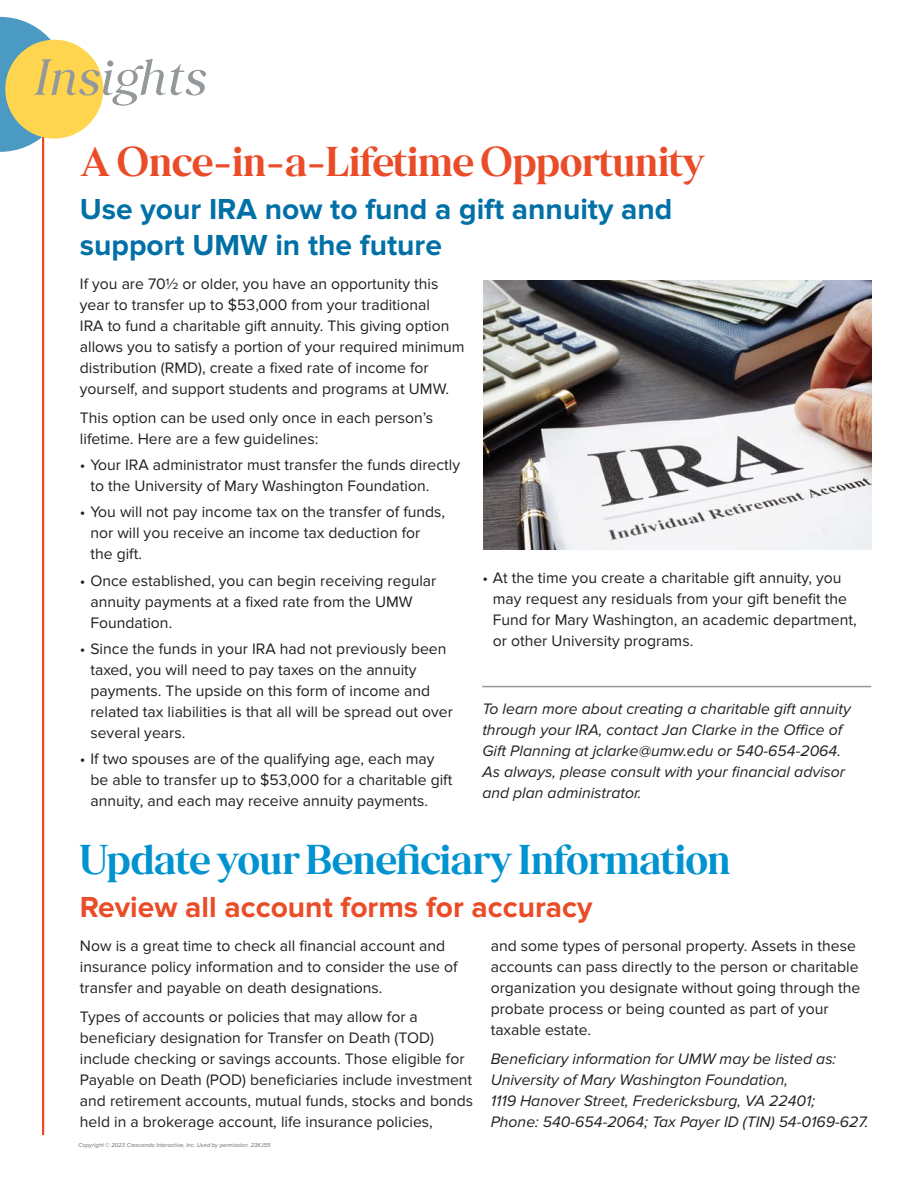
<style>
.page{position:relative;width:918px;height:1188px;background:#fff}
.page>*{position:absolute;margin:0;border:0;box-sizing:border-box;transform-origin:0 0}
.t1{font:italic 51px "Stroma";color:#93989b}
.t2{font:700 42px "Stroma";letter-spacing:-.02em;color:#0093d0}
.t3{font:700 42px "Stroma";letter-spacing:-.02em;color:#ea4c28}
.t4{font:700 30px/36px "Proxima Nova";color:#0070a6}
.t5{font:700 30px "Proxima Nova";color:#ea4c28}
.t6{font:15.75px/21px "Proxima Nova";color:#231f20}
.t7{font:italic 15.75px/21px "Proxima Nova";color:#231f20}
.t8{font:italic 6px "Proxima Nova";color:#6d6e71}
</style>
<div class="page">
<hr style="left:42px;top:78px;width:2px;height:1057px;background:#ea4c28">
<svg style="left:0;top:17px;width:68px;height:135px"></svg>
<div style="left:5px;top:40px;width:98px;height:99px;background:#ffd44f;border-radius:50%"></div>
<hr style="left:482px;top:686px;width:389px;height:1px;background:#93989b">
<img style="left:484px;top:280px;width:387px;height:270px">
<h1 class="t1" style="left:34px;top:46px;width:175px">Insights</h1>
<h2 class="t3" style="left:80px;top:137px;width:627px">A Once-in-a-Lifetime Opportunity</h2>
<h3 class="t4" style="left:80px;top:192px;width:594px">Use your IRA now to fund a gift annuity and support UMW in the future</h3>
<p class="t6" style="left:80px;top:274px;width:386px">If you are 70½ or older, you have an opportunity this year to transfer up to $53,000 from your traditional<br>IRA to fund a charitable gift annuity. This giving option allows you to satisfy a portion of your required minimum distribution (RMD), create a fixed rate of income for yourself, and support students and programs at UMW.</p>
<p class="t6" style="left:80px;top:408px;width:355px">This option can be used only once in each person’s lifetime. Here are a few guidelines:</p>
<p class="t6" style="left:90px;top:455px;width:371px;text-indent:-11px">• Your IRA administrator must transfer the funds directly to the University of Mary Washington Foundation.</p>
<p class="t6" style="left:90px;top:502px;width:356px;text-indent:-11px">• You will not pay income tax on the transfer of funds, nor will you receive an income tax deduction for the gift.</p>
<p class="t6" style="left:90px;top:570px;width:348px;text-indent:-11px">• Once established, you can begin receiving regular annuity payments at a fixed rate from the UMW<br>Foundation.</p>
<p class="t6" style="left:90px;top:638px;width:364px;text-indent:-11px">• Since the funds in your IRA had not previously been taxed, you will need to pay taxes on the annuity payments. The upside on this form of income and related tax liabilities is that all will be spread out over several years.</p>
<p class="t6" style="left:90px;top:748px;width:363px;text-indent:-11px">• If two spouses are of the qualifying age, each may be able to transfer up to $53,000 for a charitable gift annuity, and each may receive annuity payments.</p>
<p class="t6" style="left:493px;top:568px;width:365px;text-indent:-11px">• At the time you create a charitable gift annuity, you may request any residuals from your gift benefit the Fund for Mary Washington, an academic department, or other University programs.</p>
<p class="t7" style="left:482px;top:699px;width:370px">To learn more about creating a charitable gift annuity through your IRA, contact Jan Clarke in the Office of Gift Planning at jclarke@umw.edu or 540-654-2064.<br>As always, please consult with your financial advisor and plan administrator.</p>
<h2 class="t2" style="left:80px;top:835px;width:653px">Update your Beneficiary Information</h2>
<h3 class="t5" style="left:80px;top:893px;width:514px">Review all account forms for accuracy</h3>
<p class="t6" style="left:80px;top:936px;width:379px">Now is a great time to check all financial account and insurance policy information and to consider the use of transfer and payable on death designations.</p>
<p class="t6" style="left:80px;top:1007px;width:395px">Types of accounts or policies that may allow for a beneficiary designation for Transfer on Death (TOD) include checking or savings accounts. Those eligible for Payable on Death (POD) beneficiaries include investment and retirement accounts, mutual funds, stocks and bonds held in a brokerage account, life insurance policies,</p>
<p class="t6" style="left:491px;top:936px;width:371px">and some types of personal property. Assets in these accounts can pass directly to the person or charitable organization you designate without going through the probate process or being counted as part of your taxable estate.</p>
<p class="t7" style="left:491px;top:1049px;width:379px">Beneficiary information for UMW may be listed as:<br>University of Mary Washington Foundation,<br>1119 Hanover Street, Fredericksburg, VA 22401;<br>Phone: 540-654-2064; Tax Payer ID (TIN) 54-0169-627.</p>
<p class="t8" style="left:79px;top:1143px;width:194px">Copyright © 2023 Crescendo Interactive, Inc. Used by permission. 23KJ55</p>
</div>
